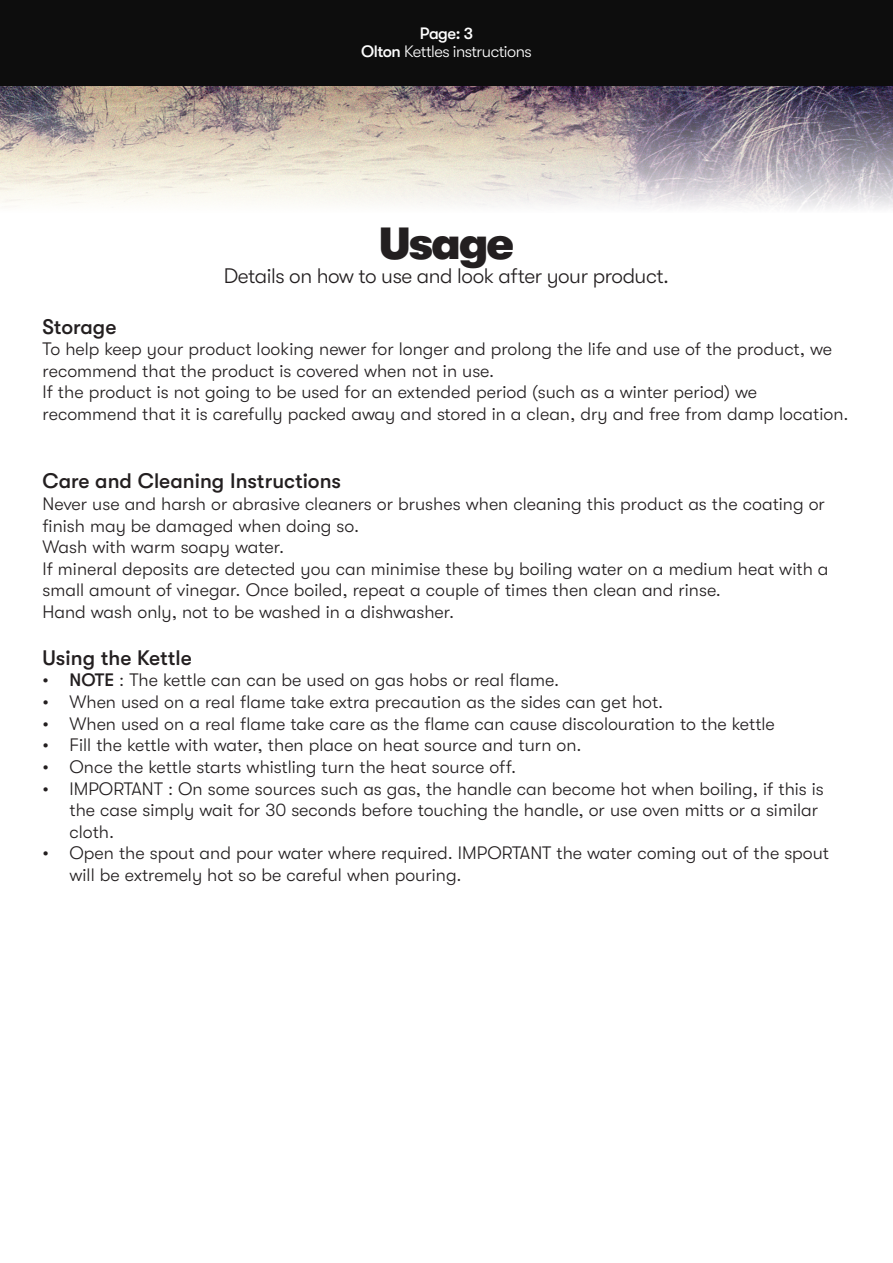
<style>
.page{position:relative;width:893px;height:1263px;background:#fff}
.page>*{position:absolute;margin:0;border:0;box-sizing:border-box;transform-origin:0 0}
.t1{font:900 45px "GT Walsheim Pro";letter-spacing:-.04em;color:#231f20}
.t2{font:500 21px "GT Walsheim Pro";color:#231f20}
.t3{font:300 21px "GT Walsheim Pro";letter-spacing:-.02em;color:#231f20}
.t4{font:300 18px/21.6px "GT Walsheim Pro";color:#231f20}
.t5{font:300 16.5px/18px "GT Walsheim Pro";letter-spacing:-.03em;color:#fff;text-align:center}
.s1{font-weight:500}
</style>
<div class="page">
<img style="left:0;top:85px;width:893px;height:124px">
<div style="left:0;top:0;width:893px;height:85px;background:#0d0d0d"></div>
<p class="t5" style="left:361px;top:25px;width:172px"><span class="s1">Page: 3<br>Olton</span> Kettles instructions</p>
<p class="t1" style="left:379px;top:218px;width:136px">Usage</p>
<p class="t3" style="left:224px;top:264px;width:447px">Details on how to use and look after your product.</p>
<p class="t2" style="left:43px;top:315px;width:75px">Storage</p>
<p class="t4" style="left:43px;top:338px;width:791px">To help keep your product looking newer for longer and prolong the life and use of the product, we recommend that the product is covered when not in use.</p>
<p class="t4" style="left:43px;top:382px;width:808px">If the product is not going to be used for an extended period (such as a winter period) we recommend that it is carefully packed away and stored in a clean, dry and free from damp location.</p>
<p class="t2" style="left:43px;top:469px;width:300px">Care and Cleaning Instructions</p>
<p class="t4" style="left:43px;top:493px;width:784px">Never use and harsh or abrasive cleaners or brushes when cleaning this product as the coating or finish may be damaged when doing so.</p>
<p class="t4" style="left:43px;top:536px;width:243px">Wash with warm soapy water.</p>
<p class="t4" style="left:43px;top:558px;width:787px">If mineral deposits are detected you can minimise these by boiling water on a medium heat with a small amount of vinegar. Once boiled, repeat a couple of times then clean and rinse.</p>
<p class="t4" style="left:43px;top:601px;width:413px">Hand wash only, not to be washed in a dishwasher.</p>
<p class="t2" style="left:43px;top:646px;width:151px">Using the Kettle</p>
<p class="t4" style="left:43px;top:670px;width:518px"><span class="s1">• NOTE</span> : The kettle can can be used on gas hobs or real flame.</p>
<p class="t4" style="left:43px;top:691px;width:622px">• When used on a real flame take extra precaution as the sides can get hot.</p>
<p class="t4" style="left:43px;top:713px;width:734px">• When used on a real flame take care as the flame can cause discolouration to the kettle</p>
<p class="t4" style="left:43px;top:734px;width:541px">• Fill the kettle with water, then place on heat source and turn on.</p>
<p class="t4" style="left:43px;top:756px;width:475px">• Once the kettle starts whistling turn the heat source off.</p>
<p class="t4" style="left:70px;top:778px;width:756px;text-indent:-27px">• IMPORTANT : On some sources such as gas, the handle can become hot when boiling, if this is the case simply wait for 30 seconds before touching the handle, or use oven mitts or a similar cloth.</p>
<p class="t4" style="left:70px;top:842px;width:761px;text-indent:-27px">• Open the spout and pour water where required. IMPORTANT the water coming out of the spout will be extremely hot so be careful when pouring.</p>
</div>
